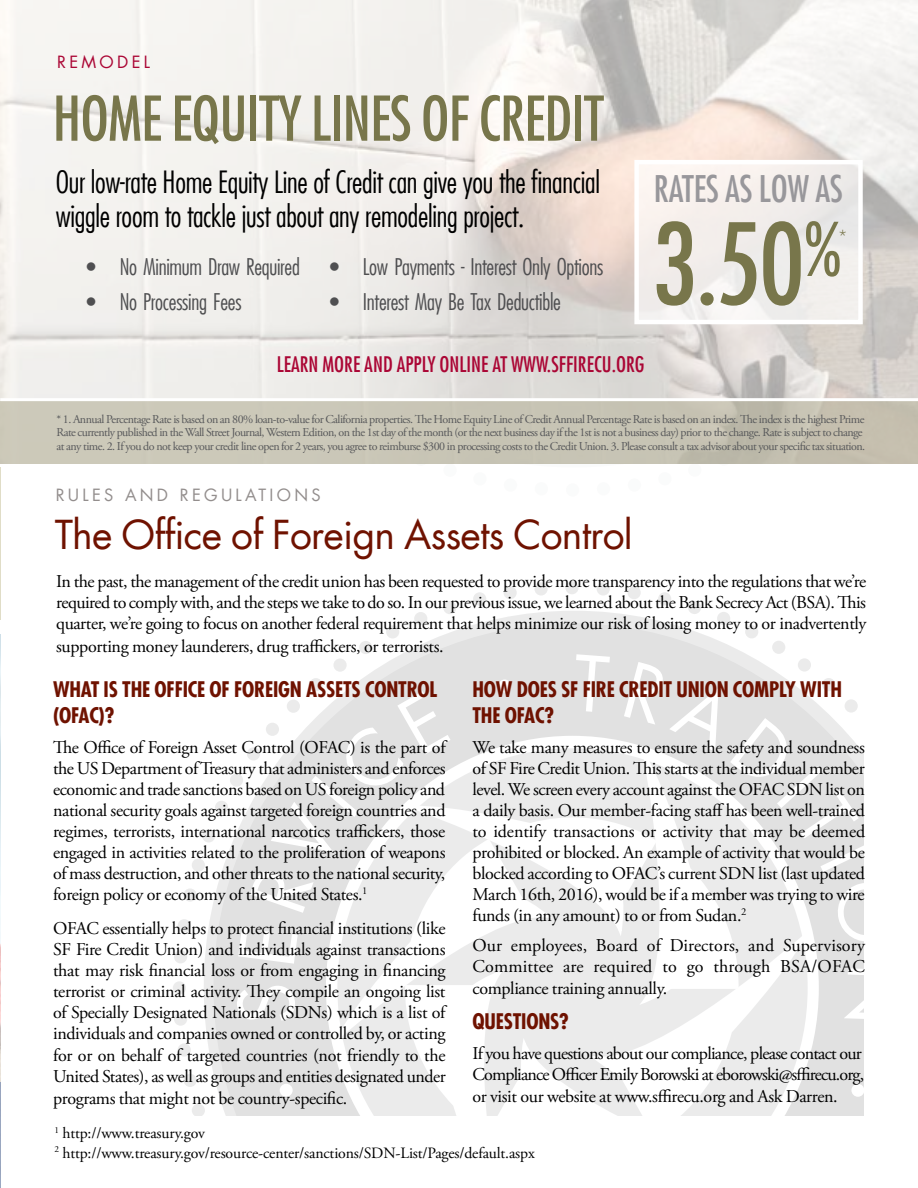
<style>
.page{position:relative;width:918px;height:1188px;background:#fff}
.page>*{position:absolute;margin:0;border:0;box-sizing:border-box;transform-origin:0 0}
.t1{font:condensed 109.35px "Futura LT";color:#78764b}
.t2{font:condensed 60px "Futura LT";letter-spacing:-.01em;color:#78764b}
.t3{font:39px "Futura LT";letter-spacing:-.02em;color:#6f1200}
.t4{font:condensed 35.85px "Futura LT";color:#98979b}
.t5{font:300 condensed 30px/34.5px "Futura LT";letter-spacing:-.01em;color:#000}
.t6{font:300 condensed 22.5px "Futura LT";letter-spacing:-.015em;color:#4f4f51}
.t7{font:700 condensed 21px/25.5px "Futura LT";letter-spacing:-.01em;color:#6f1200}
.t8{font:condensed 21px "Futura LT";color:#ab0635}
.t9{font:18px/21px "Adobe Garamond Pro";letter-spacing:-.02em;color:#000;text-align:justify}
.t10{font:18px/21.8px "Adobe Garamond Pro";letter-spacing:-.04em;color:#000}
.t11{font:300 condensed 17.7px "Futura LT";color:#78764b}
.t12{font:16.5px "Futura LT";letter-spacing:.2em;color:#938e8d}
.t13{font:16.5px "Futura LT";letter-spacing:.2em;color:#ab0635}
.t14{font:15.75px/19.5px "Adobe Garamond Pro";letter-spacing:-.01em;color:#000}
.t15{font:12px/13.5px "Adobe Garamond Pro";letter-spacing:-.045em;color:#58595b}
</style>
<div class="page">
<div style="left:688px;top:463px;width:13px;height:14px;background:#fafbfb;border-radius:50%"></div>
<div style="left:658px;top:472px;width:14px;height:13px;background:#fafbfb;border-radius:50%"></div>
<div style="left:628px;top:478px;width:13px;height:14px;background:#fafbfb;border-radius:50%"></div>
<div style="left:597px;top:482px;width:13px;height:13px;background:#fafbfb;border-radius:50%"></div>
<div style="left:566px;top:483px;width:13px;height:14px;background:#fafbfb;border-radius:50%"></div>
<div style="left:535px;top:482px;width:13px;height:13px;background:#fafbfb;border-radius:50%"></div>
<div style="left:504px;top:478px;width:13px;height:14px;background:#fafbfb;border-radius:50%"></div>
<div style="left:473px;top:472px;width:14px;height:13px;background:#fafbfb;border-radius:50%"></div>
<div style="left:443px;top:464px;width:14px;height:13px;background:#fafbfb;border-radius:50%"></div>
<svg style="left:204px;top:611px;width:462px;height:463px"></svg>
<svg style="left:192px;top:1104px;width:13px;height:12px"></svg>
<div style="left:184px;top:1074px;width:13px;height:13px;background:#ebebeb;border-radius:50%"></div>
<div style="left:178px;top:1043px;width:13px;height:14px;background:#ebebeb;border-radius:50%"></div>
<div style="left:174px;top:1012px;width:13px;height:14px;background:#ebebeb;border-radius:50%"></div>
<div style="left:173px;top:981px;width:13px;height:14px;background:#ebebeb;border-radius:50%"></div>
<div style="left:174px;top:950px;width:13px;height:13px;background:#ebebeb;border-radius:50%"></div>
<div style="left:178px;top:919px;width:13px;height:13px;background:#ebebeb;border-radius:50%"></div>
<div style="left:183px;top:888px;width:14px;height:14px;background:#ebebeb;border-radius:50%"></div>
<div style="left:192px;top:859px;width:13px;height:13px;background:#ebebeb;border-radius:50%"></div>
<div style="left:202px;top:829px;width:13px;height:14px;background:#ebebeb;border-radius:50%"></div>
<div style="left:414px;top:612px;width:13px;height:13px;background:#ebebeb;border-radius:50%"></div>
<div style="left:443px;top:601px;width:13px;height:13px;background:#ebebeb;border-radius:50%"></div>
<div style="left:473px;top:592px;width:13px;height:14px;background:#ebebeb;border-radius:50%"></div>
<div style="left:504px;top:586px;width:13px;height:13px;background:#ebebeb;border-radius:50%"></div>
<div style="left:534px;top:582px;width:14px;height:14px;background:#ebebeb;border-radius:50%"></div>
<div style="left:565px;top:581px;width:14px;height:13px;background:#ebebeb;border-radius:50%"></div>
<div style="left:597px;top:582px;width:13px;height:14px;background:#ebebeb;border-radius:50%"></div>
<div style="left:628px;top:586px;width:13px;height:13px;background:#ebebeb;border-radius:50%"></div>
<div style="left:658px;top:592px;width:13px;height:13px;background:#ebebeb;border-radius:50%"></div>
<div style="left:688px;top:601px;width:13px;height:13px;background:#ebebeb;border-radius:50%"></div>
<div style="left:717px;top:612px;width:13px;height:13px;background:#ebebeb;border-radius:50%"></div>
<svg style="left:214px;top:623px;width:571px;height:493px"></svg>
<svg style="left:237px;top:654px;width:627px;height:462px"></svg>
<img style="left:0;top:0;width:918px;height:398px">
<img style="left:0;top:634px;width:1px;height:449px">
<div style="left:0;top:401px;width:918px;height:63px;background:#c8c5b5"></div>
<div style="left:637px;top:161px;width:224px;height:163px;background:#f2eeeb"></div>
<div style="left:634px;top:160px;width:229px;height:164px;border:4px solid #fff"></div>
<hr style="left:0;top:467px;width:1px;height:153px;background:#dbd8bd">
<hr style="left:0;top:1083px;width:1px;height:105px;background:#7e92b7">
<p class="t13" style="left:57px;top:52px;width:94px">REMODEL</p>
<h2 class="t2" style="left:53px;top:83px;width:552px">HOME EQUITY LINES OF CREDIT</h2>
<h3 class="t5" style="left:56px;top:164px;width:546px">Our low-rate Home Equity Line of Credit can give you the financial wiggle room to tackle just about any remodeling project.</h3>
<h3 class="t4" style="left:654px;top:167px;width:191px">RATES AS LOW AS</h3>
<h1 class="t1" style="left:652px;top:199px;width:192px">3.50<sup>%</sup></h1>
<p class="t11" style="left:839px;top:226px;width:9px">*</p>
<p class="t6" style="left:86px;top:253px;width:215px">• No Minimum Draw Required</p>
<p class="t6" style="left:86px;top:289px;width:157px">• No Processing Fees</p>
<p class="t6" style="left:330px;top:253px;width:275px">• Low Payments - Interest Only Options</p>
<p class="t6" style="left:330px;top:289px;width:233px">• Interest May Be Tax Deductible</p>
<p class="t8" style="left:277px;top:352px;width:369px">LEARN MORE AND APPLY ONLINE AT WWW.SFFIRECU.ORG</p>
<p class="t15" style="left:56px;top:413px;width:810px">* 1. Annual Percentage Rate is based on an 80% loan-to-value for California properties. The Home Equity Line of Credit Annual Percentage Rate is based on an index. The index is the highest Prime<br>Rate currently published in the Wall Street Journal, Western Edition, on the 1st day of the month (or the next business day if the 1st is not a business day) prior to the change. Rate is subject to change at any time. 2. If you do not keep your credit line open for 2 years, you agree to reimburse $300 in processing costs to the Credit Union. 3. Please consult a tax advisor about your specific tax situation.</p>
<p class="t12" style="left:56px;top:484px;width:267px">RULES AND REGULATIONS</p>
<h3 class="t3" style="left:55px;top:510px;width:580px">The Office of Foreign Assets Control</h3>
<p class="t9" style="left:56px;top:571px;width:812px;line-height:21.5px">In the past, the management of the credit union has been requested to provide more transparency into the regulations that we’re required to comply with, and the steps we take to do so. In our previous issue, we learned about the Bank Secrecy Act (BSA). This quarter, we’re going to focus on another federal requirement that helps minimize our risk of losing money to or inadvertently supporting money launderers, drug traffickers, or terrorists.</p>
<p class="t7" style="left:472px;top:677px;width:371px">HOW DOES SF FIRE CREDIT UNION COMPLY WITH<br>THE OFAC?</p>
<p class="t9" style="left:472px;top:737px;width:394px">We take many measures to ensure the safety and soundness of SF Fire Credit Union. This starts at the individual member level. We screen every account against the OFAC SDN list on a daily basis. Our member-facing staff has been well-trained to identify transactions or activity that may be deemed prohibited or blocked. An example of activity that would be blocked according to OFAC’s current SDN list (last updated March 16th, 2016), would be if a member was trying to wire funds (in any amount) to or from Sudan.<sup>2</sup></p>
<p class="t9" style="left:472px;top:935px;width:394px;line-height:21.8px">Our employees, Board of Directors, and Supervisory Committee are required to go through BSA/OFAC compliance training annually.</p>
<p class="t7" style="left:472px;top:1008px;width:98px">QUESTIONS?</p>
<p class="t10" style="left:472px;top:1043px;width:393px">If you have questions about our compliance, please contact our<br>Compliance Officer Emily Borowski at eborowski@sffirecu.org, or visit our website at www.sffirecu.org and Ask Darren.</p>
<p class="t14" style="left:55px;top:1124px;width:482px"><sup>1</sup> http://www.treasury.gov<br><sup>2</sup> http://www.treasury.gov/resource-center/sanctions/SDN-List/Pages/default.aspx</p>
<p class="t7" style="left:53px;top:677px;width:386px">WHAT IS THE OFFICE OF FOREIGN ASSETS CONTROL (OFAC)?</p>
<p class="t9" style="left:53px;top:737px;width:394px">The Office of Foreign Asset Control (OFAC) is the part of the US Department of Treasury that administers and enforces economic and trade sanctions based on US foreign policy and national security goals against targeted foreign countries and regimes, terrorists, international narcotics traffickers, those engaged in activities related to the proliferation of weapons of mass destruction, and other threats to the national security, foreign policy or economy of the United States.<sup>1</sup></p>
<p class="t9" style="left:53px;top:919px;width:394px">OFAC essentially helps to protect financial institutions (like SF Fire Credit Union) and individuals against transactions that may risk financial loss or from engaging in financing terrorist or criminal activity. They compile an ongoing list of Specially Designated Nationals (SDNs) which is a list of individuals and companies owned or controlled by, or acting for or on behalf of targeted countries (not friendly to the United States), as well as groups and entities designated under programs that might not be country-specific.</p>
</div>
